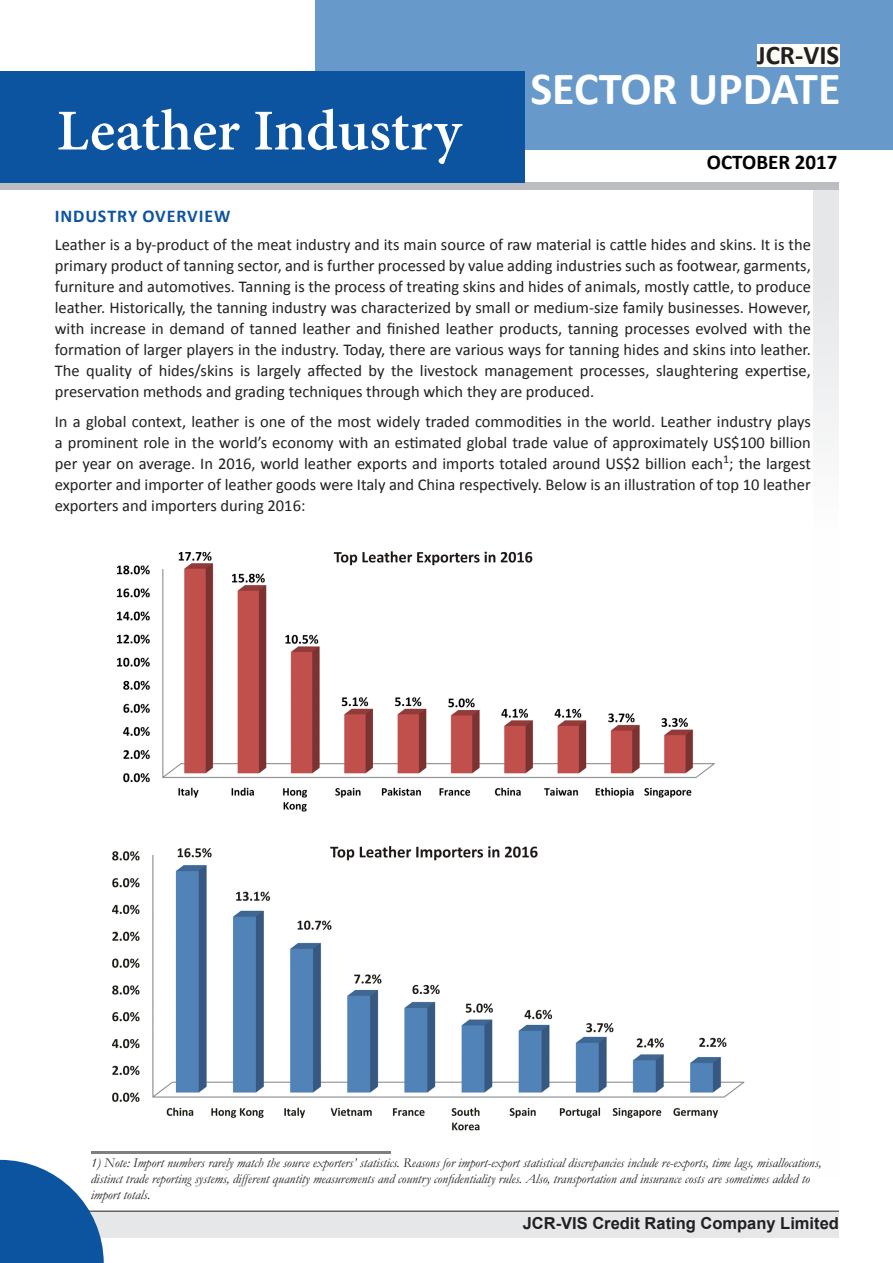
<style>
.page{position:relative;width:893px;height:1263px;background:#fff}
.page>*{position:absolute;margin:0;border:0;box-sizing:border-box;transform-origin:0 0}
.t1{font:700 57px "Adobe Hebrew";color:#fff}
.t2{font:700 46.2px "Calibri";color:#fff}
.t3{font:700 27px "Calibri";color:#231f20}
.t4{font:700 21px "Calibri";color:#000}
.t5{font:700 18px "Calibri";letter-spacing:.05em;color:#0c53a0}
.t6{font:16.5px/21px "Calibri";color:#231f20;text-align:justify}
.t7{font:700 16.5px "Arial";color:#231f20}
.footnote_text{font:italic 13.5px/16.2px "Garamond";color:#231f20}
</style>
<div class="page">
<div style="left:316px;top:0;width:577px;height:150px;background:#6799ca"></div>
<div style="left:757px;top:44px;width:82px;height:23px;background:#fffef6"></div>
<div style="left:0;top:1210px;width:839px;height:27px;background:#e6e7e9"></div>
<hr style="left:0;top:1211px;width:839px;height:1px;background:#231f20">
<img style="left:117px;top:551px;width:598px;height:261px">
<img style="left:112px;top:845px;width:633px;height:286px">
<svg style="left:0;top:1160px;width:104px;height:103px"></svg>
<div style="left:813px;top:186px;width:25px;height:994px;background:linear-gradient(to bottom,#ededef,#fff)"></div>
<div style="left:0;top:182px;width:839px;height:8px;background:#bcbdc0"></div>
<div style="left:0;top:71px;width:525px;height:111px;background:#0c53a0"></div>
<hr style="left:91px;top:1151px;width:299px;height:2px;background:#7e8082">
<p class="t3" style="left:757px;top:38px;width:84px">JCR-VIS</p>
<p class="t1" style="left:57px;top:96px;width:406px">Leather Industry</p>
<p class="t2" style="left:530px;top:60px;width:312px">SECTOR UPDATE</p>
<p class="t4" style="left:707px;top:148px;width:132px">OCTOBER 2017</p>
<p class="t5" style="left:55px;top:204px;width:177px">INDUSTRY OVERVIEW</p>
<p class="t6" style="left:55px;top:234px;width:758px">Leather is a by-product of the meat industry and its main source of raw material is cattle hides and skins. It is the primary product of tanning sector, and is further processed by value adding industries such as footwear, garments, furniture and automotives. Tanning is the process of treating skins and hides of animals, mostly cattle, to produce leather. Historically, the tanning industry was characterized by small or medium-size family businesses. However, with increase in demand of tanned leather and finished leather products, tanning processes evolved with the formation of larger players in the industry. Today, there are various ways for tanning hides and skins into leather.<br>The quality of hides/skins is largely affected by the livestock management processes, slaughtering expertise, preservation methods and grading techniques through which they are produced.</p>
<p class="t6" style="left:55px;top:411px;width:758px">In a global context, leather is one of the most widely traded commodities in the world. Leather industry plays a prominent role in the world’s economy with an estimated global trade value of approximately US$100 billion per year on average. In 2016, world leather exports and imports totaled around US$2 billion each<sup>1</sup>; the largest exporter and importer of leather goods were Italy and China respectively. Below is an illustration of top 10 leather exporters and importers during 2016:</p>
<p class="footnote_text" style="left:91px;top:1154px;width:732px">1) Note: Import numbers rarely match the source exporters’ statistics. Reasons for import-export statistical discrepancies include re-exports, time lags, misallocations, distinct trade reporting systems, different quantity measurements and country confidentiality rules. Also, transportation and insurance costs are sometimes added to import totals.</p>
<p class="t7" style="left:523px;top:1212px;width:318px">JCR-VIS Credit Rating Company Limited</p>
</div>
